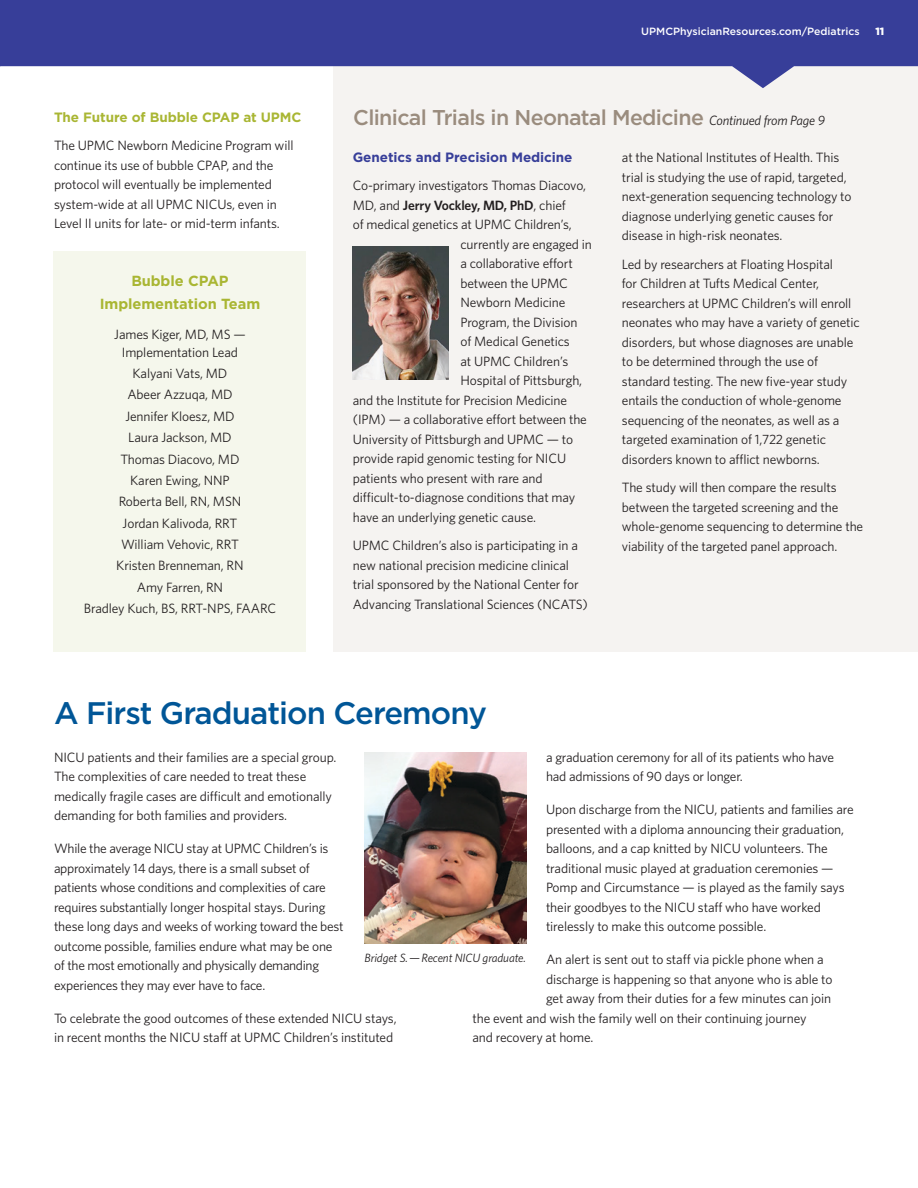
<style>
.page{position:relative;width:918px;height:1188px;background:#fff}
.page>*{position:absolute;margin:0;border:0;box-sizing:border-box;transform-origin:0 0}
.Body_Copy{font:500 31.2px "Gotham";letter-spacing:-.03em;color:#005697}
.Body_Copy-2{font:500 21.3px "Gotham";letter-spacing:-.03em;color:#9a8c7e}
.t1{font:700 14.7px/23.2px "Gotham";letter-spacing:-.005em;color:#a9b633;text-align:center}
.Body_Copy-3{font:13.5px/19.5px "Whitney";letter-spacing:-.01em;color:#231f20}
.Body_Copy-4{font:600 13.5px "Whitney";letter-spacing:-.01em;color:#231f20}
.t2{font:700 13.5px "Gotham";letter-spacing:-.005em;color:#373e99}
.t3{font:700 13.5px "Gotham";letter-spacing:-.005em;color:#a9b633}
.Body_Copy-5{font:italic 12px "Whitney";letter-spacing:-.01em;color:#231f20}
.t4{font:500 10.5px "Gotham";color:#fff}
.t5{font:900 10.5px "Gotham";color:#fff}
.s1{font-family:"Whitney";font-weight:400;font-style:italic;font-size:13.5px;color:#231f20}
.s2{font-weight:400}
</style>
<div class="page">
<div style="left:333px;top:50px;width:585px;height:602px;background:#f5f3f1"></div>
<div style="left:54px;top:251px;width:252px;height:401px;background:#f5f7ec"></div>
<svg style="left:0;top:0;width:918px;height:88px;fill:#373e99"></svg>
<img style="left:364px;top:753px;width:162px;height:191px">
<img style="left:353px;top:247px;width:95px;height:133px">
<p class="t3" style="left:54px;top:108px;width:249px">The Future of Bubble CPAP at UPMC</p>
<p class="Body_Copy-3" style="left:54px;top:135px;width:241px">The UPMC Newborn Medicine Program will continue its use of bubble CPAP, and the protocol will eventually be implemented system-wide at all UPMC NICUs, even in Level II units for late- or mid-term infants.</p>
<p class="t1" style="left:100px;top:269px;width:162px">Bubble CPAP<br>Implementation Team</p>
<p class="Body_Copy-3" style="left:114px;top:325px;width:133px;line-height:17.7px;text-align:center">James Kiger, MD, MS —<br>Implementation Lead</p>
<p class="Body_Copy-3" style="left:133px;top:363px;width:96px">Kalyani Vats, MD</p>
<p class="Body_Copy-3" style="left:127px;top:385px;width:107px">Abeer Azzuqa, MD</p>
<p class="Body_Copy-3" style="left:125px;top:406px;width:111px">Jennifer Kloesz, MD</p>
<p class="Body_Copy-3" style="left:128px;top:427px;width:105px">Laura Jackson, MD</p>
<p class="Body_Copy-3" style="left:120px;top:449px;width:121px">Thomas Diacovo, MD</p>
<p class="Body_Copy-3" style="left:130px;top:470px;width:101px">Karen Ewing, NNP</p>
<p class="Body_Copy-3" style="left:119px;top:492px;width:124px">Roberta Bell, RN, MSN</p>
<p class="Body_Copy-3" style="left:123px;top:513px;width:116px">Jordan Kalivoda, RRT</p>
<p class="Body_Copy-3" style="left:121px;top:534px;width:119px">William Vehovic, RRT</p>
<p class="Body_Copy-3" style="left:116px;top:556px;width:129px">Kristen Brenneman, RN</p>
<p class="Body_Copy-3" style="left:137px;top:577px;width:88px">Amy Farren, RN</p>
<p class="Body_Copy-3" style="left:84px;top:598px;width:194px">Bradley Kuch, BS, RRT-NPS, FAARC</p>
<p class="t4" style="left:641px;top:24px;width:220px">UPMCPhysicianResources.com/Pediatrics</p>
<p class="t5" style="left:875px;top:24px;width:10px">11</p>
<p class="Body_Copy-2" style="left:353px;top:104px;width:473px">Clinical Trials in Neonatal Medicine <span class="s1">Continued from Page 9</span></p>
<p class="t2" style="left:353px;top:148px;width:221px">Genetics and Precision Medicine</p>
<p class="Body_Copy-3" style="left:353px;top:176px;width:235px">Co-primary investigators Thomas Diacovo,</p>
<p class="Body_Copy-4" style="left:353px;top:197px;width:215px"><span class="s2">MD, and</span> Jerry Vockley, MD, PhD<span class="s2">, chief</span></p>
<p class="Body_Copy-3" style="left:353px;top:215px;width:221px">of medical genetics at UPMC Children’s,</p>
<p class="Body_Copy-3" style="left:460px;top:234px;width:133px">currently are engaged in</p>
<p class="Body_Copy-3" style="left:460px;top:254px;width:114px">a collaborative effort</p>
<p class="Body_Copy-3" style="left:460px;top:273px;width:109px">between the UPMC</p>
<p class="Body_Copy-3" style="left:460px;top:293px;width:107px">Newborn Medicine</p>
<p class="Body_Copy-3" style="left:460px;top:312px;width:119px">Program, the Division</p>
<p class="Body_Copy-3" style="left:460px;top:332px;width:111px">of Medical Genetics</p>
<p class="Body_Copy-3" style="left:460px;top:351px;width:109px">at UPMC Children’s</p>
<p class="Body_Copy-3" style="left:460px;top:371px;width:123px">Hospital of Pittsburgh,</p>
<p class="Body_Copy-3" style="left:353px;top:390px;width:216px">and the Institute for Precision Medicine</p>
<p class="Body_Copy-3" style="left:353px;top:410px;width:236px">(IPM) — a collaborative effort between the</p>
<p class="Body_Copy-3" style="left:353px;top:429px;width:222px">University of Pittsburgh and UPMC — to</p>
<p class="Body_Copy-3" style="left:353px;top:449px;width:215px">provide rapid genomic testing for NICU</p>
<p class="Body_Copy-3" style="left:353px;top:468px;width:191px">patients who present with rare and</p>
<p class="Body_Copy-3" style="left:353px;top:488px;width:224px">difficult-to-diagnose conditions that may</p>
<p class="Body_Copy-3" style="left:353px;top:507px;width:185px">have an underlying genetic cause.</p>
<p class="Body_Copy-3" style="left:353px;top:536px;width:237px">UPMC Children’s also is participating in a new national precision medicine clinical trial sponsored by the National Center for Advancing Translational Sciences (NCATS)</p>
<p class="Body_Copy-3" style="left:622px;top:147px;width:231px">at the National Institutes of Health. This trial is studying the use of rapid, targeted, next-generation sequencing technology to diagnose underlying genetic causes for disease in high-risk neonates.</p>
<p class="Body_Copy-3" style="left:622px;top:254px;width:240px">Led by researchers at Floating Hospital<br>for Children at Tufts Medical Center, researchers at UPMC Children’s will enroll neonates who may have a variety of genetic disorders, but whose diagnoses are unable to be determined through the use of standard testing. The new five-year study entails the conduction of whole-genome sequencing of the neonates, as well as a targeted examination of 1,722 genetic disorders known to afflict newborns.</p>
<p class="Body_Copy-3" style="left:622px;top:477px;width:243px">The study will then compare the results between the targeted screening and the whole-genome sequencing to determine the viability of the targeted panel approach.</p>
<p class="Body_Copy" style="left:54px;top:693px;width:434px">A First Graduation Ceremony</p>
<p class="Body_Copy-3" style="left:54px;top:747px;width:284px">NICU patients and their families are a special group.<br>The complexities of care needed to treat these medically fragile cases are difficult and emotionally demanding for both families and providers.</p>
<p class="Body_Copy-3" style="left:54px;top:838px;width:291px">While the average NICU stay at UPMC Children’s is approximately 14 days, there is a small subset of patients whose conditions and complexities of care requires substantially longer hospital stays. During these long days and weeks of working toward the best outcome possible, families endure what may be one of the most emotionally and physically demanding experiences they may ever have to face.</p>
<p class="Body_Copy-3" style="left:54px;top:1008px;width:344px">To celebrate the good outcomes of these extended NICU stays, in recent months the NICU staff at UPMC Children’s instituted</p>
<p class="Body_Copy-3" style="left:546px;top:747px;width:290px">a graduation ceremony for all of its patients who have had admissions of 90 days or longer.</p>
<p class="Body_Copy-3" style="left:546px;top:799px;width:309px">Upon discharge from the NICU, patients and families are presented with a diploma announcing their graduation, balloons, and a cap knitted by NICU volunteers. The traditional music played at graduation ceremonies — Pomp and Circumstance — is played as the family says their goodbyes to the NICU staff who have worked tirelessly to make this outcome possible.</p>
<p class="Body_Copy-3" style="left:546px;top:949px;width:279px">An alert is sent out to staff via pickle phone when a</p>
<p class="Body_Copy-3" style="left:546px;top:969px;width:288px">discharge is happening so that anyone who is able to</p>
<p class="Body_Copy-3" style="left:546px;top:988px;width:287px">get away from their duties for a few minutes can join</p>
<p class="Body_Copy-3" style="left:472px;top:1008px;width:336px">the event and wish the family well on their continuing journey</p>
<p class="Body_Copy-3" style="left:472px;top:1027px;width:123px">and recovery at home.</p>
<p class="Body_Copy-5" style="left:364px;top:950px;width:163px">Bridget S. — Recent NICU graduate.</p>
</div>
